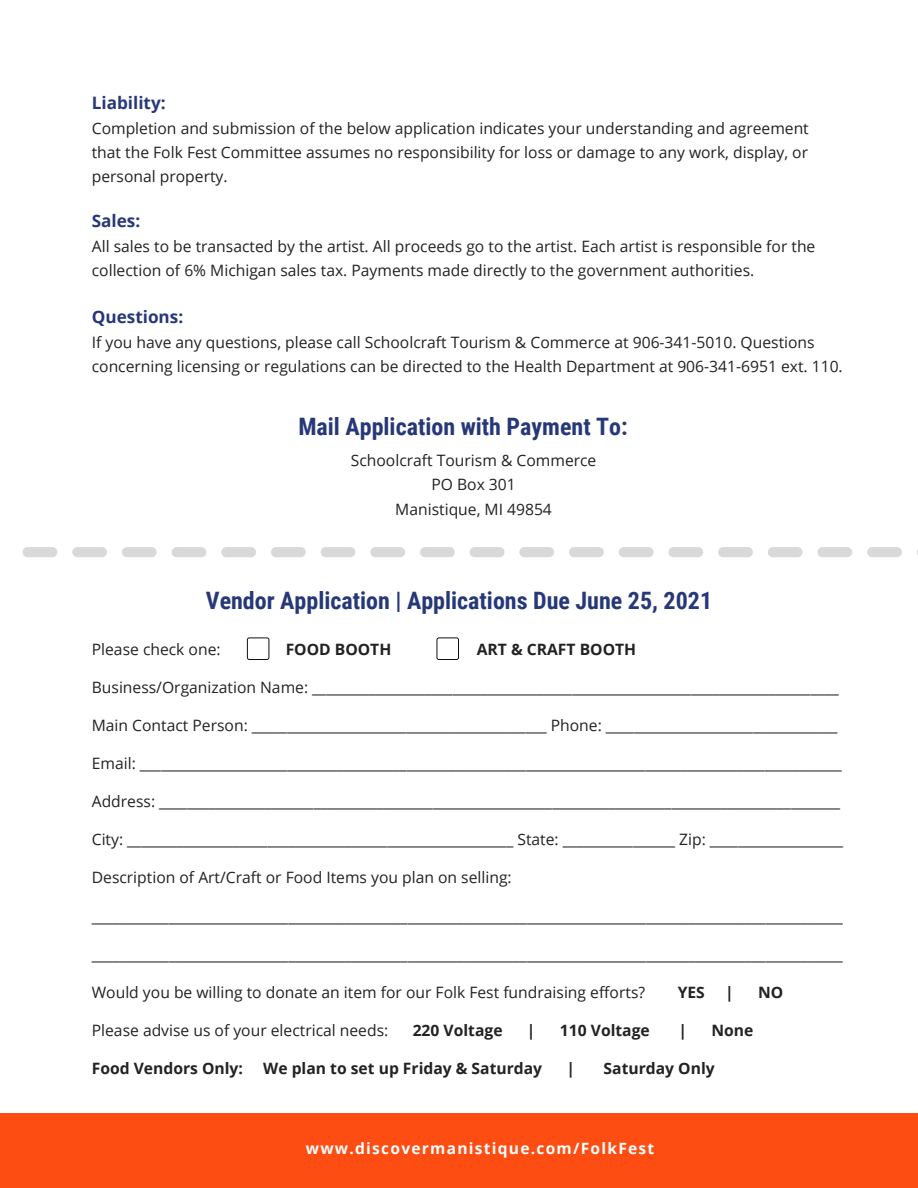
<style>
.page{position:relative;width:918px;height:1188px;background:#fff}
.page>*{position:absolute;margin:0;border:0;box-sizing:border-box;transform-origin:0 0}
.t1{font:700 24px "Roboto Condensed";color:#263878}
.t2{font:700 17.1px "Open Sans";color:#263878}
.t3{font:15.6px/24.3px "Open Sans";color:#222}
.t4{font:700 15.6px "Open Sans";color:#222}
.t5{font:700 15.6px "Open Sans";letter-spacing:.08em;color:#fff}
</style>
<div class="page">
<div style="left:0;top:1114px;width:918px;height:74px;background:#fd4d12"></div>
<svg style="left:247px;top:637px;width:22px;height:23px"></svg>
<svg style="left:436px;top:637px;width:23px;height:23px"></svg>
<svg style="left:23px;top:547px;width:895px;height:10px"></svg>
<p class="t2" style="left:92px;top:90px;width:75px">Liability:</p>
<p class="t3" style="left:92px;top:115px;width:719px;text-align:justify">Completion and submission of the below application indicates your understanding and agreement that the Folk Fest Committee assumes no responsibility for loss or damage to any work, display, or personal property.</p>
<p class="t2" style="left:92px;top:209px;width:50px">Sales:</p>
<p class="t3" style="left:92px;top:234px;width:725px">All sales to be transacted by the artist. All proceeds go to the artist. Each artist is responsible for the collection of 6% Michigan sales tax. Payments made directly to the government authorities.</p>
<p class="t2" style="left:92px;top:305px;width:93px">Questions:</p>
<p class="t3" style="left:92px;top:330px;width:753px">If you have any questions, please call Schoolcraft Tourism &amp; Commerce at 906-341-5010. Questions concerning licensing or regulations can be directed to the Health Department at 906-341-6951 ext. 110.</p>
<p class="t1" style="left:298px;top:412px;width:331px">Mail Application with Payment To:</p>
<p class="t3" style="left:351px;top:448px;width:247px">Schoolcraft Tourism &amp; Commerce</p>
<p class="t3" style="left:431px;top:472px;width:86px">PO Box 301</p>
<p class="t3" style="left:395px;top:497px;width:158px">Manistique, MI 49854</p>
<p class="t1" style="left:206px;top:587px;width:508px">Vendor Application | Applications Due June 25, 2021</p>
<p class="t3" style="left:92px;top:637px;width:130px">Please check one:</p>
<p class="t4" style="left:286px;top:638px;width:107px">FOOD BOOTH</p>
<p class="t4" style="left:477px;top:638px;width:161px">ART &amp; CRAFT BOOTH</p>
<p class="t3" style="left:92px;top:675px;width:748px">Business/Organization Name: ___________________________________________________________________________</p>
<p class="t3" style="left:92px;top:713px;width:747px">Main Contact Person: __________________________________________ Phone: _________________________________</p>
<p class="t3" style="left:92px;top:751px;width:752px">Email: ____________________________________________________________________________________________________</p>
<p class="t3" style="left:92px;top:789px;width:750px">Address: _________________________________________________________________________________________________</p>
<p class="t3" style="left:92px;top:827px;width:753px">City: _______________________________________________________ State: ________________ Zip: ___________________</p>
<p class="t3" style="left:92px;top:865px;width:421px">Description of Art/Craft or Food Items you plan on selling:</p>
<p class="t3" style="left:92px;top:903px;width:753px">___________________________________________________________________________________________________________</p>
<p class="t3" style="left:92px;top:941px;width:753px">___________________________________________________________________________________________________________</p>
<p class="t3" style="left:92px;top:980px;width:555px">Would you be willing to donate an item for our Folk Fest fundraising efforts?</p>
<p class="t4" style="left:678px;top:981px;width:29px">YES</p>
<p class="t4" style="left:725px;top:981px;width:10px">|</p>
<p class="t4" style="left:758px;top:981px;width:27px">NO</p>
<p class="t3" style="left:92px;top:1018px;width:298px">Please advise us of your electrical needs:</p>
<p class="t4" style="left:413px;top:1019px;width:91px">220 Voltage</p>
<p class="t4" style="left:527px;top:1019px;width:10px">|</p>
<p class="t4" style="left:560px;top:1019px;width:91px">110 Voltage</p>
<p class="t4" style="left:678px;top:1019px;width:10px">|</p>
<p class="t4" style="left:711px;top:1019px;width:43px">None</p>
<p class="t4" style="left:92px;top:1057px;width:153px">Food Vendors Only:</p>
<p class="t4" style="left:263px;top:1057px;width:280px">We plan to set up Friday &amp; Saturday</p>
<p class="t4" style="left:567px;top:1057px;width:10px">|</p>
<p class="t4" style="left:604px;top:1057px;width:113px">Saturday Only</p>
<p class="t5" style="left:306px;top:1137px;width:350px">www.discovermanistique.com/FolkFest</p>
</div>
